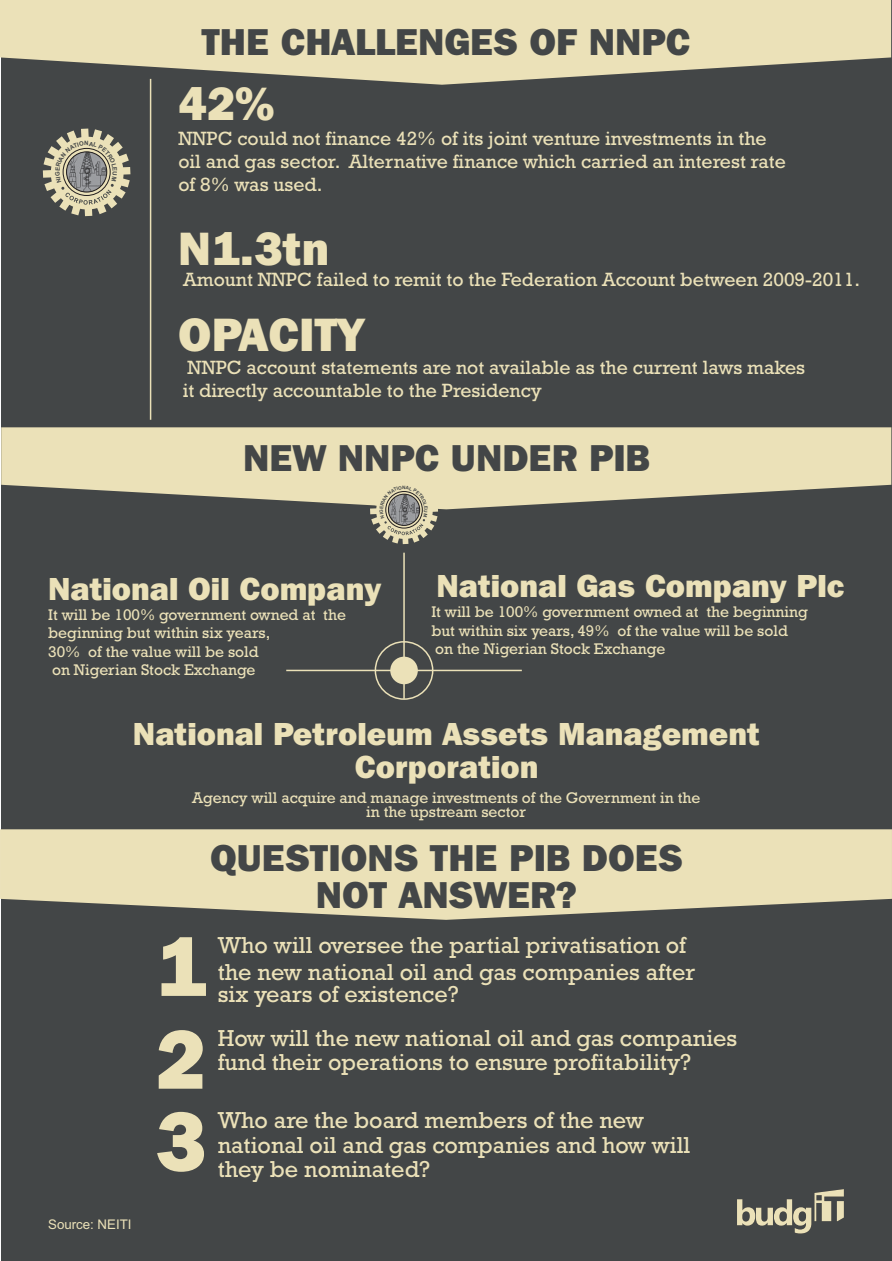
<style>
.page{position:relative;width:892px;height:1261px;background:#fff}
.page>*{position:absolute;margin:0;border:0;box-sizing:border-box;transform-origin:0 0}
.t1{font:800 82.8px "Franklin Gothic IT Cby BT";color:#ebe1b8}
.t2{font:800 46.5px "Franklin Gothic IT Cby BT";color:#ebe1b8}
.t3{font:800 37.2px/36.5px "Franklin Gothic IT Cby BT";color:#434647;text-align:center}
.t4{font:800 31.65px/33.3px "Franklin Gothic IT Cby BT";color:#ebe1b8;text-align:center}
.t5{font:23.4px/26.7px "Rockwell";color:#ebe1b8}
.t6{font:19.5px/23px "Rockwell";color:#ebe1b8}
.t7{font:15.75px/18.5px "Rockwell";color:#ebe1b8}
.t8{font:13.35px "Arial";color:#ebe1b8}
</style>
<div class="page">
<div style="left:1px;top:0;width:890px;height:1261px;background:#434647"></div>
<svg style="left:0;top:0;width:891px;height:85px;fill:#ebe1b8"></svg>
<hr style="left:150px;top:79px;width:1px;height:341px;background:#ebe1b8">
<svg style="left:1px;top:427px;width:890px;height:82px;background:#d1c9a6"></svg>
<hr style="left:403px;top:553px;width:2px;height:146px;background:#ebe1b8">
<div style="left:390px;top:657px;width:28px;height:27px;background:#ebe1b8;border-radius:50%"></div>
<div style="left:374px;top:641px;width:59px;height:59px;border:1px solid #ebe1b8;border-radius:50%"></div>
<hr style="left:286px;top:670px;width:236px;height:1px;background:#ebe1b8">
<svg style="left:737px;top:1189px;width:107px;height:44px"></svg>
<svg style="left:0;top:829px;width:892px;height:91px;background:#d6ceaa"></svg>
<svg style="left:43px;top:129px;width:87px;height:87px"></svg>
<svg style="left:370px;top:476px;width:68px;height:68px"></svg>
<h3 class="t3" style="left:201px;top:27px;width:490px">THE CHALLENGES OF NNPC</h3>
<h2 class="t2" style="left:178px;top:84px;width:98px">42%</h2>
<p class="t6" style="left:178px;top:129px;width:609px">NNPC could not finance 42% of its joint venture investments in the oil and gas sector. Alternative finance which carried an interest rate of 8% was used.</p>
<h2 class="t2" style="left:178px;top:229px;width:152px">N1.3tn</h2>
<p class="t6" style="left:183px;top:270px;width:678px">Amount NNPC failed to remit to the Federation Account between 2009-2011.</p>
<h2 class="t2" style="left:178px;top:316px;width:187px">OPACITY</h2>
<p class="t6" style="left:183px;top:358px;width:624px">NNPC account statements are not available as the current laws makes it directly accountable to the Presidency</p>
<h3 class="t3" style="left:243px;top:443px;width:408px">NEW NNPC UNDER PIB</h3>
<h3 class="t4" style="left:48px;top:575px;width:334px">National Oil Company</h3>
<h3 class="t4" style="left:436px;top:572px;width:409px">National Gas Company Plc</h3>
<p class="t7" style="left:431px;top:604px;width:378px">It will be 100% government owned at the beginning but within six years, 49% of the value will be sold on the Nigerian Stock Exchange</p>
<p class="t7" style="left:48px;top:607px;width:299px">It will be 100% government owned at the beginning but within six years,<br>30% of the value will be sold<br>on Nigerian Stock Exchange</p>
<h3 class="t4" style="left:133px;top:720px;width:628px">National Petroleum Assets Management<br>Corporation</h3>
<p class="t7" style="left:192px;top:790px;width:509px">Agency will acquire and manage investments of the Government in the</p>
<p class="t7" style="left:366px;top:804px;width:161px">in the upstream sector</p>
<h3 class="t3" style="left:210px;top:843px;width:474px">QUESTIONS THE PIB DOES<br>NOT ANSWER?</h3>
<p class="t8" style="left:48px;top:1219px;width:85px">Source: NEITI</p>
<h1 class="t1" style="left:155px;top:933px;width:53px">1</h1>
<h1 class="t1" style="left:155px;top:1026px;width:53px">2</h1>
<h1 class="t1" style="left:155px;top:1107px;width:53px">3</h1>
<h3 class="t5" style="left:218px;top:934px;width:479px">Who will oversee the partial privatisation of the new national oil and gas companies after</h3>
<h3 class="t5" style="left:218px;top:974px;width:521px;line-height:44.2px">six years of existence?<br>How will the new national oil and gas companies</h3>
<h3 class="t5" style="left:218px;top:1051px;width:475px">fund their operations to ensure profitability?</h3>
<h3 class="t5" style="left:218px;top:1110px;width:474px;line-height:24.8px">Who are the board members of the new national oil and gas companies and how will</h3>
<h3 class="t5" style="left:218px;top:1158px;width:214px">they be nominated?</h3>
</div>
